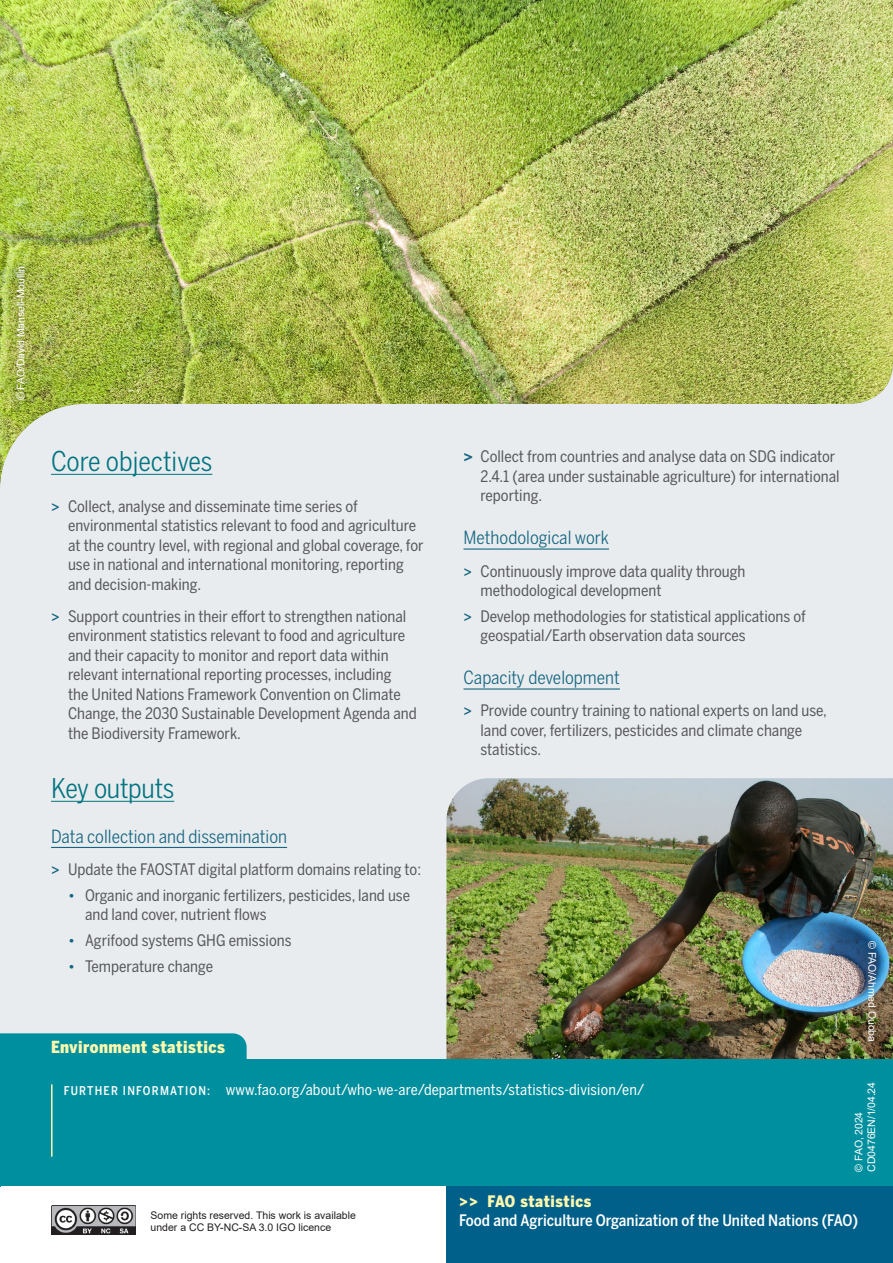
<style>
.page{position:relative;width:893px;height:1263px;background:#fff}
.page>*{position:absolute;margin:0;border:0;box-sizing:border-box;transform-origin:0 0}
.heading_02{font:27px "Benton Sans Cond";letter-spacing:-.01em;color:#007480}
.heading_03{font:18px "Benton Sans Cond";color:#156781}
.Footer_theme{font:900 16.5px "Benton Sans Cond";letter-spacing:.03em;color:#fff8ae}
.t1{font:15.75px/19.5px "Benton Sans Cond";color:#57585a}
.Footer_FAO{font:500 15.75px "Benton Sans Cond";color:#fff}
.Footer_FAO-2{font:900 15.75px "Benton Sans Cond";letter-spacing:.04em;color:#fff8ae}
.Footer_h1{font:15px "Benton Sans Cond";letter-spacing:.01em;color:#fff}
.t2{font:10.5px "Arial";color:#231f20}
.phoocredit{font:10.5px "Arial";letter-spacing:-.01em;color:#fff}
.Jobnumber{font:10.5px "Arial";letter-spacing:-.01em;color:#fff}
.s1{font-weight:500;font-size:15px;color:#156781}
.s2{font-family:"Benton Sans";font-weight:700;font-size:15px;color:#156781}
.s3{font-weight:500;font-size:12px}
</style>
<div class="page">
<div style="left:0;top:0;width:893px;height:1128px;background:#e9ecef"></div>
<img style="left:0;top:0;width:893px;height:486px">
<hr style="left:51px;top:474px;width:161px;height:1px;background:#007480">
<hr style="left:51px;top:801px;width:123px;height:1px;background:#007480">
<hr style="left:51px;top:847px;width:236px;height:1px;background:#156781">
<hr style="left:463px;top:548px;width:146px;height:2px;background:#156781">
<hr style="left:463px;top:688px;width:157px;height:1px;background:#156781">
<img style="left:446px;top:778px;width:447px;height:281px">
<div style="left:850px;top:924px;width:43px;height:134px;background:#231f20;opacity:.75"></div>
<div style="left:0;top:1033px;width:247px;height:26px;background:#008f9e"></div>
<div style="left:0;top:1059px;width:893px;height:127px;background:#008f9e"></div>
<hr style="left:51px;top:1084px;width:2px;height:73px;background:#fff8ae">
<img style="left:51px;top:1205px;width:85px;height:30px">
<div style="left:446px;top:1186px;width:447px;height:77px;background:#006089"></div>
<div style="left:0;top:249px;width:43px;height:168px;background:#231f20;opacity:.75"></div>
<p class="phoocredit" style="left:14px;top:400px;width:136px;rotate:-90deg">© FAO/David Mansell-Moullin</p>
<p class="heading_02" style="left:51px;top:445px;width:163px">Core objectives</p>
<p class="t1" style="left:68px;top:496px;width:357px;text-indent:-17px"><span class="s1">&gt;</span> Collect, analyse and disseminate time series of environmental statistics relevant to food and agriculture at the country level, with regional and global coverage, for use in national and international monitoring, reporting and decision-making.</p>
<p class="t1" style="left:68px;top:606px;width:350px;text-indent:-17px"><span class="s1">&gt;</span> Support countries in their effort to strengthen national environment statistics relevant to food and agriculture and their capacity to monitor and report data within relevant international reporting processes, including<br>the United Nations Framework Convention on Climate Change, the 2030 Sustainable Development Agenda and the Biodiversity Framework.</p>
<p class="heading_02" style="left:51px;top:772px;width:125px">Key outputs</p>
<p class="heading_03" style="left:51px;top:826px;width:238px">Data collection and dissemination</p>
<p class="t1" style="left:51px;top:859px;width:372px"><span class="s1">&gt;</span> Update the FAOSTAT digital platform domains relating to:</p>
<p class="t1" style="left:85px;top:885px;width:327px;text-indent:-17px"><span class="s1">•</span> Organic and inorganic fertilizers, pesticides, land use and land cover, nutrient flows</p>
<p class="t1" style="left:68px;top:930px;width:225px"><span class="s1">•</span> Agrifood systems GHG emissions</p>
<p class="t1" style="left:68px;top:956px;width:147px"><span class="s1">•</span> Temperature change</p>
<p class="Footer_theme" style="left:51px;top:1037px;width:175px">Environment statistics</p>
<p class="t1" style="left:480px;top:447px;width:361px;text-indent:-17px"><span class="s2">&gt;</span> Collect from countries and analyse data on SDG indicator<br>2.4.1 (area under sustainable agriculture) for international reporting.</p>
<p class="heading_03" style="left:463px;top:527px;width:147px">Methodological work</p>
<p class="t1" style="left:480px;top:561px;width:266px;text-indent:-17px"><span class="s1">&gt;</span> Continuously improve data quality through methodological development</p>
<p class="t1" style="left:480px;top:606px;width:327px;text-indent:-17px"><span class="s1">&gt;</span> Develop methodologies for statistical applications of geospatial/Earth observation data sources</p>
<p class="heading_03" style="left:463px;top:667px;width:158px">Capacity development</p>
<p class="t1" style="left:480px;top:701px;width:348px;text-indent:-17px"><span class="s1">&gt;</span> Provide country training to national experts on land use, land cover, fertilizers, pesticides and climate change statistics.</p>
<p class="Footer_h1" style="left:64px;top:1081px;width:582px"><span class="s3">FURTHER INFORMATION:</span> www.fao.org/about/who-we-are/departments/statistics-division/en/</p>
<p class="phoocredit" style="left:879px;top:941px;width:102px;rotate:90deg">© FAO/Ahmed Ouoba</p>
<p class="Jobnumber" style="left:864px;top:1171px;width:91px;rotate:-90deg">CD0476EN/1/04.24</p>
<p class="Jobnumber" style="left:851px;top:1171px;width:61px;rotate:-90deg">© FAO, 2024</p>
<p class="t2" style="left:151px;top:1207px;width:207px">Some rights reserved. This work is available</p>
<p class="t2" style="left:151px;top:1220px;width:182px">under a CC BY-NC-SA 3.0 IGO licence</p>
<p class="Footer_FAO-2" style="left:459px;top:1191px;width:134px">&gt;&gt; FAO statistics</p>
<p class="Footer_FAO" style="left:459px;top:1211px;width:400px">Food and Agriculture Organization of the United Nations (FAO)</p>
</div>
